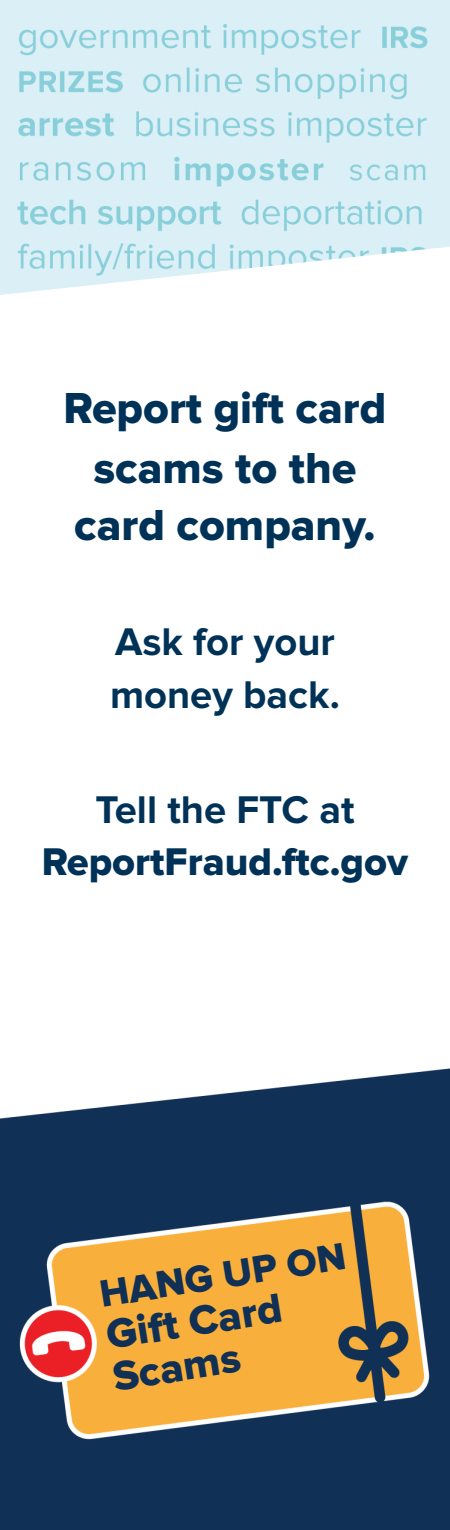
<style>
.page{position:relative;width:450px;height:1530px;background:#fff}
.page>*{position:absolute;margin:0;border:0;box-sizing:border-box;transform-origin:0 0}
.the_3_points{font:45px/58.8px "Proxima Nova Extrabld";color:#003258;text-align:center}
.t1{font:42.75px/42.5px "Proxima Nova Extrabld";color:#103055}
.the_3_points-2{font:40px/52.5px "Proxima Nova Extrabld";color:#003258;text-align:center}
.the_3_points-3{font:700 40px/52.5px "Proxima Nova";color:#003258}
.t2{font:39.25px "Proxima Nova Extrabld";color:#103055}
.s1{font-family:"Proxima Nova";font-weight:700}
</style>
<div class="page">
<img style="left:0;top:0;width:450px;height:1530px">
<svg style="left:0;top:247px;width:450px;height:338px"></svg>
<p class="the_3_points" style="left:64px;top:379px;width:324px">Report gift card scams to the card company.</p>
<p class="the_3_points-3" style="left:110px;top:616px;width:231px">Ask for your money back.</p>
<p class="the_3_points-2" style="left:42px;top:784px;width:368px"><span class="s1">Tell the FTC at<br></span>ReportFraud.ftc.gov</p>
<p class="t2" style="left:97px;top:1272px;width:250px;rotate:-9deg">HANG UP ON</p>
<p class="t1" style="left:103px;top:1315px;width:179px;rotate:-9deg">Gift Card<br>Scams</p>
</div>
